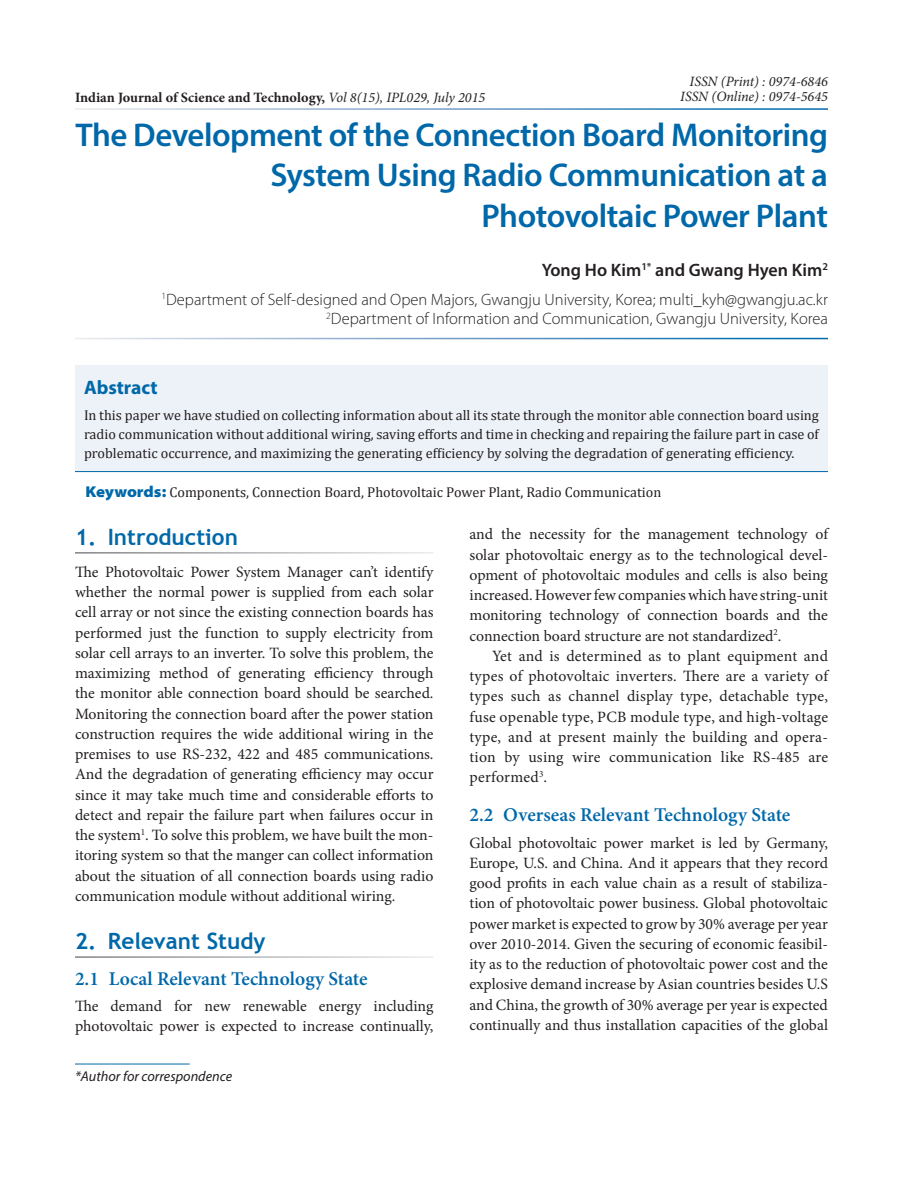
<style>
.page{position:relative;width:918px;height:1188px;background:#fff}
.page>*{position:absolute;margin:0;border:0;box-sizing:border-box;transform-origin:0 0}
.AT{font:600 33px/40.5px "Myriad Pro";letter-spacing:-.015em;color:#0068a9;text-align:right}
.t1{font:700 22.5px "Trebuchet MS";color:#0068a9}
.t2{font:600 19.5px "Minion Pro";color:#0068a9}
.Abs_Head{font:700 19.5px "Myriad Pro";color:#0068a9}
.Author{font:600 18px "Myriad Pro";color:#231f20}
.Affiliation{font:300 16.5px/19.5px "Myriad Pro";color:#231f20;text-align:right}
.Text{font:15.75px/20.2px "Minion Pro";color:#231f20;text-align:justify}
.Text_Ind{font:15.75px/20.2px "Minion Pro";letter-spacing:.015em;color:#231f20;text-align:justify}
.Abs_Text1{font:14.25px/18.8px "Cambria";color:#231f20;text-align:justify}
.Keyword{font:14.25px "Cambria";color:#231f20}
.t3{font:700 14.25px "Minion Pro";color:#231f20}
.t4{font:italic 14.25px "Minion Pro";color:#231f20}
.Footnote1{font:italic 14.25px "Myriad Pro";color:#231f20}
.s1{font-weight:400;font-style:italic}
.s2{font-family:"Myriad Pro";font-weight:900;font-stretch:semi-expanded;font-size:15.75px;color:#0068a9}
</style>
<div class="page">
<div style="left:75px;top:366px;width:753px;height:106px;background:#edf2f8"></div>
<hr style="left:75px;top:471px;width:753px;height:1px;background:#0068a9">
<hr style="left:75px;top:1064px;width:115px;height:1px;background:#0068a9">
<p class="t3" style="left:75px;top:87px;width:412px">Indian Journal of Science and Technology, <span class="s1">Vol 8(15), IPL029, July 2015</span></p>
<p class="t4" style="left:690px;top:72px;width:140px">ISSN (Print) : 0974-6846</p>
<p class="t4" style="left:680px;top:87px;width:149px">ISSN (Online) : 0974-5645</p>
<p class="AT" style="left:76px;top:114px;width:754px">The Development of the Connection Board Monitoring<br>System Using Radio Communication at a<br>Photovoltaic Power Plant</p>
<p class="Author" style="left:542px;top:259px;width:288px">Yong Ho Kim<sup>1*</sup> and Gwang Hyen Kim<sup>2</sup></p>
<p class="Affiliation" style="left:161px;top:289px;width:668px"><sup>1</sup>Department of Self-designed and Open Majors, Gwangju University, Korea; multi_kyh@gwangju.ac.kr<br><sup>2</sup>Department of Information and Communication, Gwangju University, Korea</p>
<p class="Abs_Head" style="left:84px;top:375px;width:75px">Abstract</p>
<p class="Abs_Text1" style="left:84px;top:406px;width:736px">In this paper we have studied on collecting information about all its state through the monitor able connection board using radio communication without additional wiring, saving efforts and time in checking and repairing the failure part in case of problematic occurrence, and maximizing the generating efficiency by solving the degradation of generating efficiency.</p>
<p class="Keyword" style="left:86px;top:484px;width:577px"><span class="s2">Keywords:</span> Components, Connection Board, Photovoltaic Power Plant, Radio Communication</p>
<h1 class="t1" style="left:75px;top:523px;width:164px">1. Introduction</h1>
<p class="Text" style="left:75px;top:562px;width:360px">The Photovoltaic Power System Manager can’t identify whether the normal power is supplied from each solar cell array or not since the existing connection boards has performed just the function to supply electricity from solar cell arrays to an inverter. To solve this problem, the maximizing method of generating efficiency through the monitor able connection board should be searched.<br>Monitoring the connection board after the power station construction requires the wide additional wiring in the premises to use RS-232, 422 and 485 communications.<br>And the degradation of generating efficiency may occur since it may take much time and considerable efforts to detect and repair the failure part when failures occur in the system<sup>1</sup>. To solve this problem, we have built the mon&shy;itoring system so that the manger can collect information about the situation of all connection boards using radio communication module without additional wiring.</p>
<h1 class="t1" style="left:75px;top:927px;width:192px">2. Relevant Study</h1>
<h2 class="t2" style="left:75px;top:965px;width:294px">2.1 Local Relevant Technology State</h2>
<p class="Text" style="left:75px;top:996px;width:360px">The demand for new renewable energy including photovoltaic power is expected to increase continually,</p>
<p class="Text" style="left:470px;top:524px;width:360px">and the necessity for the management technology of solar photovoltaic energy as to the technological devel&shy;opment of photovoltaic modules and cells is also being increased. However few companies which have string-unit monitoring technology of connection boards and the connection board structure are not standardized<sup>2</sup>.</p>
<p class="Text_Ind" style="left:470px;top:646px;width:360px;text-indent:22px">Yet and is determined as to plant equipment and types of photovoltaic inverters. There are a variety of types such as channel display type, detachable type, fuse openable type, PCB module type, and high-voltage type, and at present mainly the building and opera&shy;tion by using wire communication like RS-485 are performed<sup>3</sup>.</p>
<h2 class="t2" style="left:470px;top:802px;width:322px">2.2 Overseas Relevant Technology State</h2>
<p class="Text" style="left:470px;top:833px;width:360px">Global photovoltaic power market is led by Germany, Europe, U.S. and China. And it appears that they record good profits in each value chain as a result of stabiliza&shy;tion of photovoltaic power business. Global photovoltaic power market is expected to grow by 30% average per year over 2010-2014. Given the securing of economic feasibil&shy;ity as to the reduction of photovoltaic power cost and the explosive demand increase by Asian countries besides U.S and China, the growth of 30% average per year is expected continually and thus installation capacities of the global</p>
<p class="Footnote1" style="left:75px;top:1067px;width:159px">*Author for correspondence</p>
</div>
